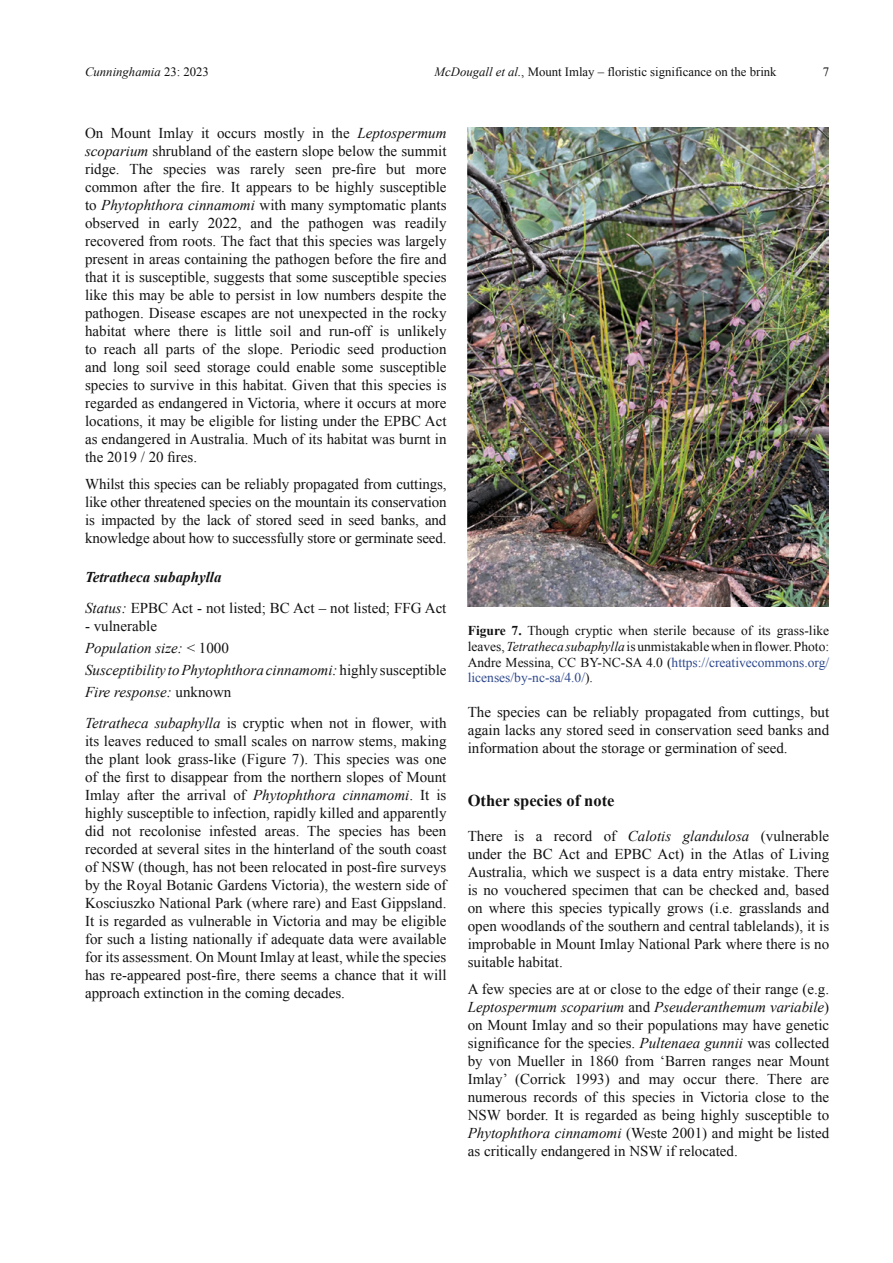
<style>
.page{position:relative;width:893px;height:1263px;background:#fff}
.page>*{position:absolute;margin:0;border:0;box-sizing:border-box;transform-origin:0 0}
.t1{font:700 16.5px "Times New Roman";color:#121212}
.t2{font:15px/18px "Times New Roman";color:#121212;text-align:justify}
.t3{font:italic 15px/22.2px "Times New Roman";color:#121212}
.t4{font:13.5px/15.8px "Times New Roman";color:#121212;text-align:justify}
.t5{font:12.75px "Times New Roman";color:#121212}
.t6{font:italic 12.75px "Times New Roman";color:#121212}
.s1{font-style:normal}
.s2{font-style:italic}
.s3{font-weight:700;font-style:italic}
.s4{font-weight:700}
.s5{color:#2d488d}
</style>
<div class="page">
<img style="left:468px;top:128px;width:361px;height:479px">
<p class="t6" style="left:85px;top:63px;width:125px">Cunninghamia <span class="s1">23: 2023</span></p>
<p class="t5" style="left:434px;top:63px;width:344px"><span class="s2">McDougall et al.</span>, Mount Imlay – floristic significance on the brink</p>
<p class="t5" style="left:823px;top:63px;width:8px">7</p>
<p class="t2" style="left:85px;top:124px;width:363px">On Mount Imlay it occurs mostly in the <span class="s2">Leptospermum scoparium</span> shrubland of the eastern slope below the summit ridge. The species was rarely seen pre-fire but more common after the fire. It appears to be highly susceptible to <span class="s2">Phytophthora cinnamomi</span> with many symptomatic plants observed in early 2022, and the pathogen was readily recovered from roots. The fact that this species was largely present in areas containing the pathogen before the fire and that it is susceptible, suggests that some susceptible species like this may be able to persist in low numbers despite the pathogen. Disease escapes are not unexpected in the rocky habitat where there is little soil and run-off is unlikely to reach all parts of the slope. Periodic seed production and long soil seed storage could enable some susceptible species to survive in this habitat. Given that this species is regarded as endangered in Victoria, where it occurs at more locations, it may be eligible for listing under the EPBC Act as endangered in Australia. Much of its habitat was burnt in the 2019 / 20 fires.</p>
<p class="t2" style="left:85px;top:474px;width:363px">Whilst this species can be reliably propagated from cuttings, like other threatened species on the mountain its conservation is impacted by the lack of stored seed in seed banks, and knowledge about how to successfully store or germinate seed.</p>
<p class="t2" style="left:85px;top:561px;width:363px;line-height:30.8px"><span class="s3">Tetratheca subaphylla<br></span><span class="s2">Status:</span> EPBC Act - not listed; BC Act – not listed; FFG Act</p>
<p class="t3" style="left:85px;top:614px;width:363px"><span class="s1">- vulnerable<br></span>Population size: <span class="s1">&lt; 1000<br></span>Susceptibility to Phytophthora cinnamomi: <span class="s1">highly susceptible<br></span>Fire response: <span class="s1">unknown</span></p>
<p class="t2" style="left:85px;top:714px;width:363px"><span class="s2">Tetratheca subaphylla</span> is cryptic when not in flower, with its leaves reduced to small scales on narrow stems, making the plant look grass-like (Figure 7). This species was one of the first to disappear from the northern slopes of Mount Imlay after the arrival of <span class="s2">Phytophthora cinnamomi</span>. It is highly susceptible to infection, rapidly killed and apparently did not recolonise infested areas. The species has been recorded at several sites in the hinterland of the south coast of NSW (though, has not been relocated in post-fire surveys by the Royal Botanic Gardens Victoria), the western side of Kosciuszko National Park (where rare) and East Gippsland.<br>It is regarded as vulnerable in Victoria and may be eligible for such a listing nationally if adequate data were available for its assessment. On Mount Imlay at least, while the species has re-appeared post-fire, there seems a chance that it will approach extinction in the coming decades.</p>
<p class="t4" style="left:468px;top:623px;width:363px"><span class="s4">Figure 7.</span> Though cryptic when sterile because of its grass-like leaves, <span class="s2">Tetratheca subaphylla</span> is unmistakable when in flower. Photo:<br>Andre Messina, CC BY-NC-SA 4.0 (<span class="s5">https://creativecommons.org/ licenses/by-nc-sa/4.0/</span>).</p>
<p class="t2" style="left:468px;top:703px;width:363px">The species can be reliably propagated from cuttings, but again lacks any stored seed in conservation seed banks and information about the storage or germination of seed.</p>
<p class="t1" style="left:468px;top:789px;width:148px">Other species of note</p>
<p class="t2" style="left:468px;top:827px;width:363px">There is a record of <span class="s2">Calotis glandulosa</span> (vulnerable under the BC Act and EPBC Act) in the Atlas of Living Australia, which we suspect is a data entry mistake. There is no vouchered specimen that can be checked and, based on where this species typically grows (i.e. grasslands and open woodlands of the southern and central tablelands), it is improbable in Mount Imlay National Park where there is no suitable habitat.</p>
<p class="t2" style="left:468px;top:980px;width:363px">A few species are at or close to the edge of their range (e.g.<br><span class="s2">Leptospermum scoparium</span> and <span class="s2">Pseuderanthemum variabile</span>) on Mount Imlay and so their populations may have genetic significance for the species. <span class="s2">Pultenaea gunnii</span> was collected by von Mueller in 1860 from ‘Barren ranges near Mount Imlay’ (Corrick 1993) and may occur there. There are numerous records of this species in Victoria close to the NSW border. It is regarded as being highly susceptible to <span class="s2">Phytophthora cinnamomi</span> (Weste 2001) and might be listed as critically endangered in NSW if relocated.</p>
</div>
